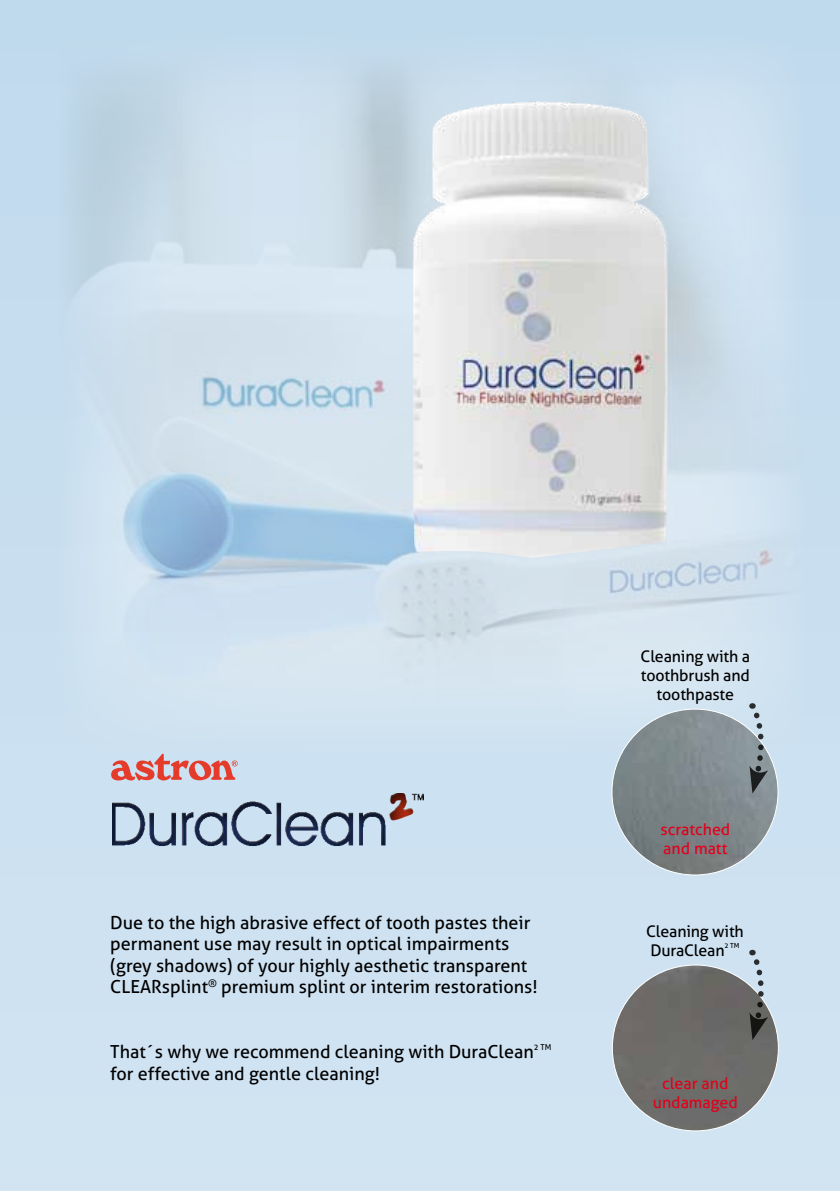
<style>
.page{position:relative;width:840px;height:1191px;background:#fff}
.page>*{position:absolute;margin:0;border:0;box-sizing:border-box;transform-origin:0 0}
.t1{font:18px/21.6px "Aller";color:#000}
.t2{font:16px/19.2px "Aller";letter-spacing:-.01em;color:#000;text-align:center}
.t3{font:16px/19.2px "Aller";color:#e2001a;text-align:center}
.t4{font:8.2px "Aller";color:#000}
.t5{font:7px "Aller";color:#000}
</style>
<div class="page">
<div style="left:0;top:0;width:839px;height:1191px;background:#cfe2f1"></div>
<img style="left:35px;top:10px;width:794px;height:766px">
<div style="left:110px;top:793px;width:384px;height:60px;background:#000;opacity:.75"></div>
<svg style="left:111px;top:753px;width:126px;height:27px"></svg>
<img style="left:611px;top:709px;width:166px;height:166px;border-radius:83px">
<div style="left:612px;top:965px;width:166px;height:165px;background:#6c6c68;border-radius:83px"></div>
<img style="left:413px;top:101px;width:253px;height:457px">
<svg style="left:749px;top:949px;width:18px;height:91px"></svg>
<svg style="left:749px;top:703px;width:18px;height:90px"></svg>
<p class="t1" style="left:110px;top:911px;width:428px">Due to the high abrasive effect of tooth pastes their permanent use may result in optical impairments (grey shadows) of your highly aesthetic transparent CLEARsplint<sup>®</sup> premium splint or interim restorations!</p>
<p class="t1" style="left:110px;top:1041px;width:424px">That´s why we recommend cleaning with DuraClean</p>
<p class="t4" style="left:533px;top:1041px;width:19px">2 TM</p>
<p class="t1" style="left:110px;top:1062px;width:271px">for effective and gentle cleaning!</p>
<p class="t2" style="left:640px;top:646px;width:111px">Cleaning with a toothbrush and toothpaste</p>
<p class="t3" style="left:660px;top:820px;width:71px;text-align:left">scratched and matt</p>
<p class="t2" style="left:645px;top:922px;width:99px;text-align:left">Cleaning with<br>DuraClean</p>
<p class="t5" style="left:724px;top:941px;width:17px">2 TM</p>
<p class="t3" style="left:652px;top:1074px;width:86px">clear and undamaged</p>
</div>
